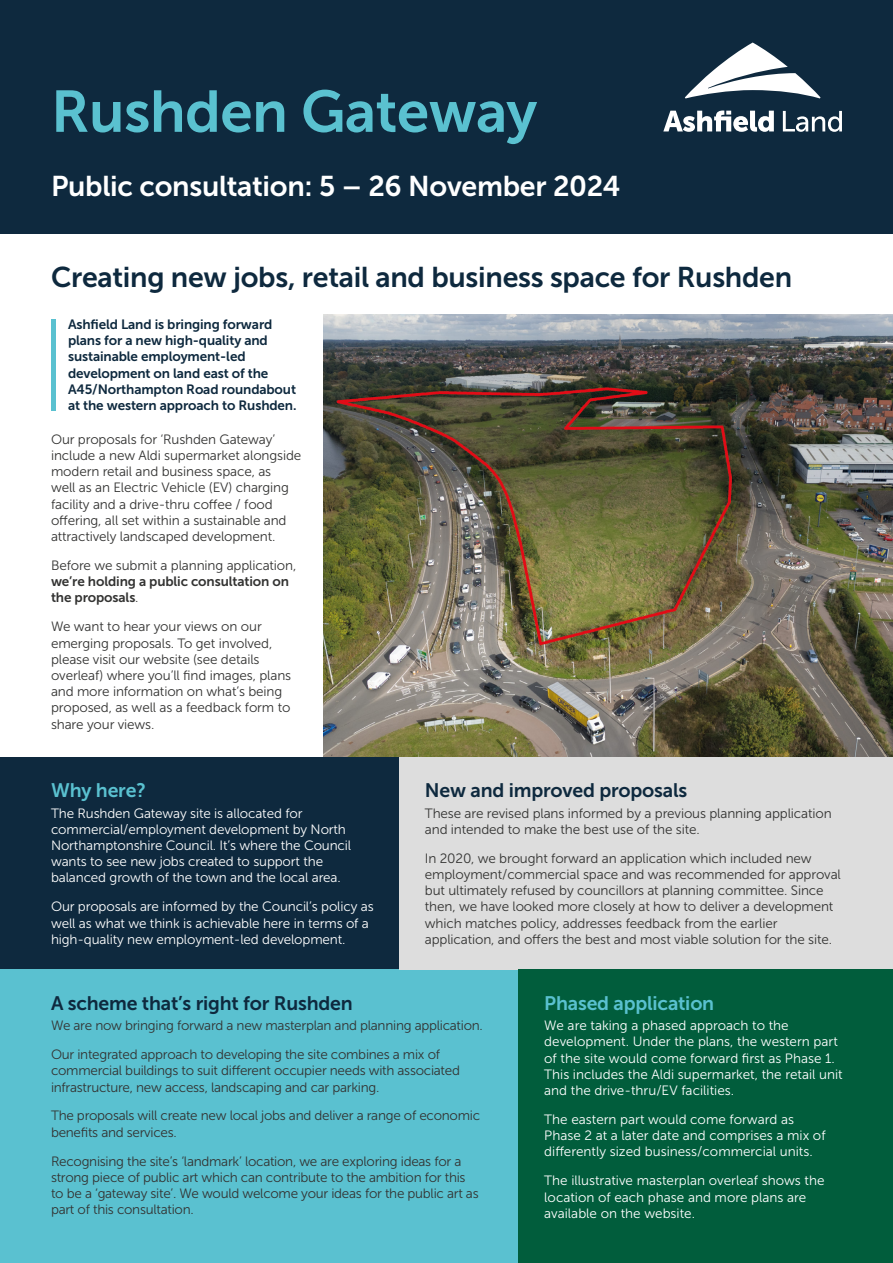
<style>
.page{position:relative;width:893px;height:1263px;background:#fff}
.page>*{position:absolute;margin:0;border:0;box-sizing:border-box;transform-origin:0 0}
.t1{font:58.5px "Museo Sans 700";letter-spacing:-.01em;color:#5ac1d0}
.t2{font:28.5px "Museo Sans 700";letter-spacing:-.01em;color:#0e293e}
.t3{font:28.5px "Museo Sans 700";letter-spacing:-.01em;color:#fff}
.t4{font:19.5px "Museo Sans 700";letter-spacing:-.01em;color:#0e293e}
.t5{font:19.5px "Museo Sans 700";letter-spacing:-.01em;color:#5ac1d0}
.t6{font:13.5px/16.2px "Museo Sans 300";letter-spacing:-.01em;color:#333332}
.t7{font:13.5px/16.2px "Museo Sans 300";color:#fff}
.t8{font:13.5px/16.2px "Museo Sans 700";letter-spacing:-.01em;color:#0e293e}
.t9{font:13.5px/16.2px "Museo Sans 700";letter-spacing:-.01em;color:#333332}
.s1{font-family:"Museo Sans 300"}
</style>
<div class="page">
<div style="left:0;top:757px;width:400px;height:212px;background:#0e293e"></div>
<div style="left:0;top:969px;width:519px;height:294px;background:#5ac1d0"></div>
<div style="left:400px;top:757px;width:493px;height:212px;background:#ddd"></div>
<div style="left:519px;top:969px;width:374px;height:294px;background:#015d3c"></div>
<div style="left:0;top:0;width:893px;height:234px;background:#0e293e"></div>
<svg style="left:685px;top:43px;width:135px;height:55px"></svg>
<svg style="left:663px;top:111px;width:111px;height:21px"></svg>
<svg style="left:783px;top:111px;width:59px;height:21px"></svg>
<img style="left:323px;top:315px;width:570px;height:442px">
<hr style="left:51px;top:319px;width:4px;height:91px;background:#5ac1d0">
<h1 class="t1" style="left:51px;top:79px;width:488px">Rushden Gateway</h1>
<h2 class="t3" style="left:51px;top:170px;width:571px">Public consultation: 5 – 26 November 2024</h2>
<h2 class="t2" style="left:51px;top:261px;width:743px">Creating new jobs, retail and business space for Rushden</h2>
<p class="t8" style="left:68px;top:316px;width:230px">Ashfield Land is bringing forward plans for a new high-quality and sustainable employment-led development on land east of the<br>A45/Northampton Road roundabout at the western approach to Rushden.</p>
<p class="t6" style="left:51px;top:431px;width:252px">Our proposals for ‘Rushden Gateway’ include a new Aldi supermarket alongside modern retail and business space, as<br>well as an Electric Vehicle (EV) charging facility and a drive-thru coffee / food offering, all set within a sustainable and attractively landscaped development.</p>
<p class="t6" style="left:51px;top:557px;width:247px">Before we submit a planning application,</p>
<p class="t9" style="left:51px;top:573px;width:239px">we’re holding a public consultation on the proposals<span class="s1">.</span></p>
<p class="t6" style="left:51px;top:619px;width:242px">We want to hear your views on our emerging proposals. To get involved, please visit our website (see details overleaf) where you’ll find images, plans and more information on what’s being proposed, as well as a feedback form to share your views.</p>
<h3 class="t5" style="left:51px;top:779px;width:96px">Why here?</h3>
<p class="t7" style="left:51px;top:805px;width:302px">The Rushden Gateway site is allocated for commercial/employment development by North Northamptonshire Council. It’s where the Council wants to see new jobs created to support the balanced growth of the town and the local area.</p>
<p class="t7" style="left:51px;top:899px;width:324px">Our proposals are informed by the Council’s policy as well as what we think is achievable here in terms of a high-quality new employment-led development.</p>
<h3 class="t4" style="left:425px;top:779px;width:264px">New and improved proposals</h3>
<p class="t6" style="left:425px;top:805px;width:408px">These are revised plans informed by a previous planning application and intended to make the best use of the site.</p>
<p class="t6" style="left:425px;top:850px;width:417px">In 2020, we brought forward an application which included new employment/commercial space and was recommended for approval but ultimately refused by councillors at planning committee. Since then, we have looked more closely at how to deliver a development which matches policy, addresses feedback from the earlier application, and offers the best and most viable solution for the site.</p>
<h3 class="t4" style="left:51px;top:992px;width:303px">A scheme that’s right for Rushden</h3>
<p class="t6" style="left:51px;top:1011px;width:433px;line-height:29px">We are now bringing forward a new masterplan and planning application.<br>Our integrated approach to developing the site combines a mix of</p>
<p class="t6" style="left:51px;top:1063px;width:410px">commercial buildings to suit different occupier needs with associated infrastructure, new access, landscaping and car parking.</p>
<p class="t6" style="left:51px;top:1108px;width:431px">The proposals will create new local jobs and deliver a range of economic benefits and services.</p>
<p class="t6" style="left:51px;top:1153px;width:429px">Recognising the site’s ‘landmark’ location, we are exploring ideas for a strong piece of public art which can contribute to the ambition for this to be a ‘gateway site’. We would welcome your ideas for the public art as part of this consultation.</p>
<h3 class="t5" style="left:544px;top:992px;width:171px">Phased application</h3>
<p class="t7" style="left:544px;top:1017px;width:300px">We are taking a phased approach to the development. Under the plans, the western part of the site would come forward first as Phase 1.<br>This includes the Aldi supermarket, the retail unit and the drive-thru/EV facilities.</p>
<p class="t7" style="left:544px;top:1111px;width:283px">The eastern part would come forward as<br>Phase 2 at a later date and comprises a mix of differently sized business/commercial units.</p>
<p class="t7" style="left:544px;top:1173px;width:282px">The illustrative masterplan overleaf shows the location of each phase and more plans are available on the website.</p>
</div>
